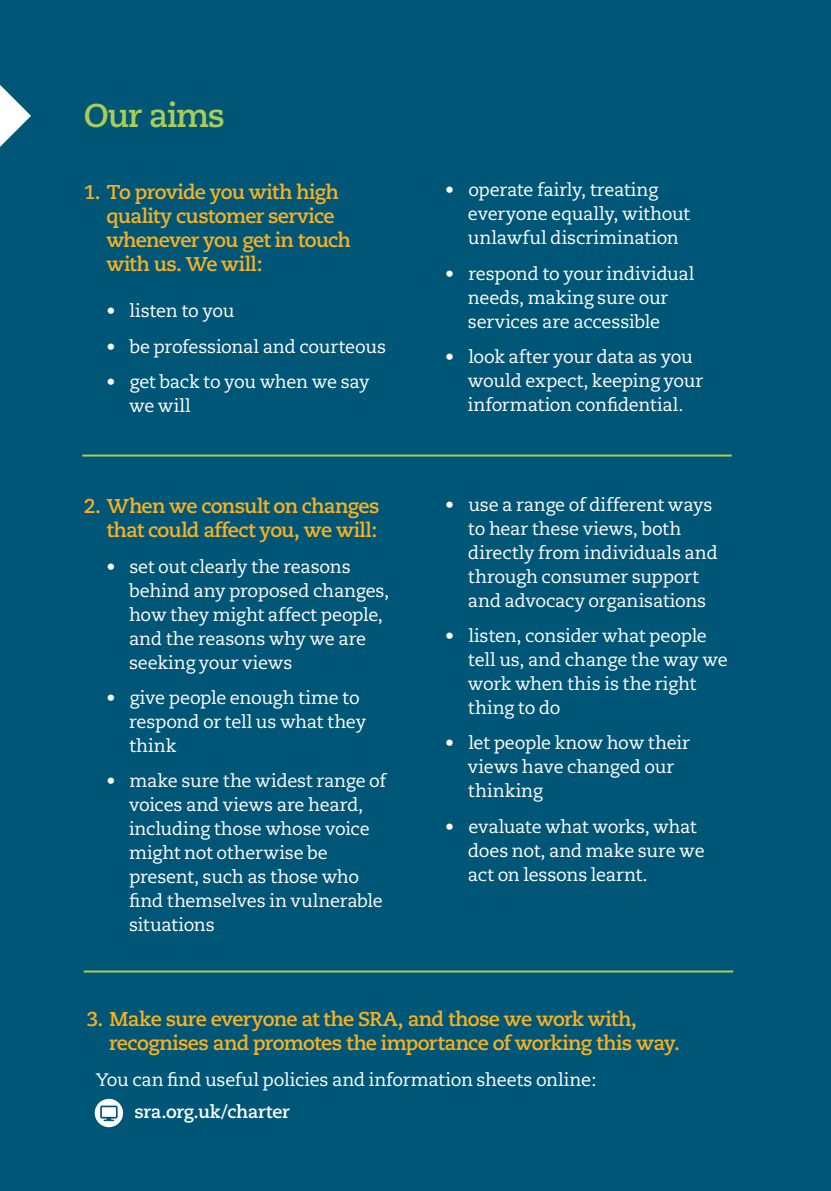
<style>
.page{position:relative;width:831px;height:1191px;background:#005677}
.page>*{position:absolute;margin:0;border:0;box-sizing:border-box;transform-origin:0 0}
.t1{font:700 33px "Caecilia";letter-spacing:-.035em;color:#abcc58}
.t2{font:700 20px/24px "Caecilia";letter-spacing:-.03em;color:#f9b122}
.t3{font:18px/24px "Caecilia";letter-spacing:-.015em;color:#fff}
.t4{font:700 18px "Caecilia";letter-spacing:-.015em;color:#fff}
</style>
<div class="page">
<svg style="left:0;top:85px;width:31px;height:62px"></svg>
<hr style="left:82px;top:454px;width:649px;height:2px;background:#abcc58">
<hr style="left:84px;top:970px;width:649px;height:2px;background:#abcc58">
<svg style="left:95px;top:1098px;width:28px;height:29px"></svg>
<h1 class="t1" style="left:84px;top:96px;width:143px">Our aims</h1>
<p class="t2" style="left:106px;top:180px;width:246px;text-indent:-23px">1. To provide you with high quality customer service whenever you get in touch with us. We will:</p>
<p class="t3" style="left:106px;top:299px;width:130px">• listen to you</p>
<p class="t3" style="left:106px;top:335px;width:281px">• be professional and courteous</p>
<p class="t3" style="left:129px;top:370px;width:242px;text-indent:-23px">• get back to you when we say we will</p>
<p class="t2" style="left:84px;top:494px;width:297px;text-align:right">2. When we consult on changes that could affect you, we will:</p>
<p class="t3" style="left:129px;top:554px;width:262px;text-indent:-23px">• set out clearly the reasons behind any proposed changes, how they might affect people, and the reasons why we are seeking your views</p>
<p class="t3" style="left:129px;top:686px;width:238px;text-indent:-23px">• give people enough time to respond or tell us what they think</p>
<p class="t3" style="left:129px;top:769px;width:258px;text-indent:-23px">• make sure the widest range of voices and views are heard, including those whose voice might not otherwise be present, such as those who find themselves in vulnerable situations</p>
<p class="t3" style="left:468px;top:178px;width:224px;text-indent:-23px">• operate fairly, treating everyone equally, without unlawful discrimination</p>
<p class="t3" style="left:468px;top:262px;width:228px;text-indent:-23px">• respond to your individual needs, making sure our services are accessible</p>
<p class="t3" style="left:468px;top:345px;width:237px;text-indent:-23px">• look after your data as you would expect, keeping your information confidential.</p>
<p class="t3" style="left:468px;top:493px;width:251px;text-indent:-23px">• use a range of different ways to hear these views, both directly from individuals and through consumer support and advocacy organisations</p>
<p class="t3" style="left:468px;top:624px;width:261px;text-indent:-23px">• listen, consider what people tell us, and change the way we work when this is the right thing to do</p>
<p class="t3" style="left:468px;top:731px;width:223px;text-indent:-23px">• let people know how their views have changed our thinking</p>
<p class="t3" style="left:468px;top:815px;width:238px;text-indent:-23px">• evaluate what works, what does not, and make sure we act on lessons learnt.</p>
<p class="t2" style="left:109px;top:1007px;width:572px;text-indent:-23px">3. Make sure everyone at the SRA, and those we work with, recognises and promotes the importance of working this way.</p>
<p class="t3" style="left:96px;top:1067px;width:502px">You can find useful policies and information sheets online:</p>
<p class="t4" style="left:135px;top:1101px;width:157px">sra.org.uk/charter</p>
</div>
